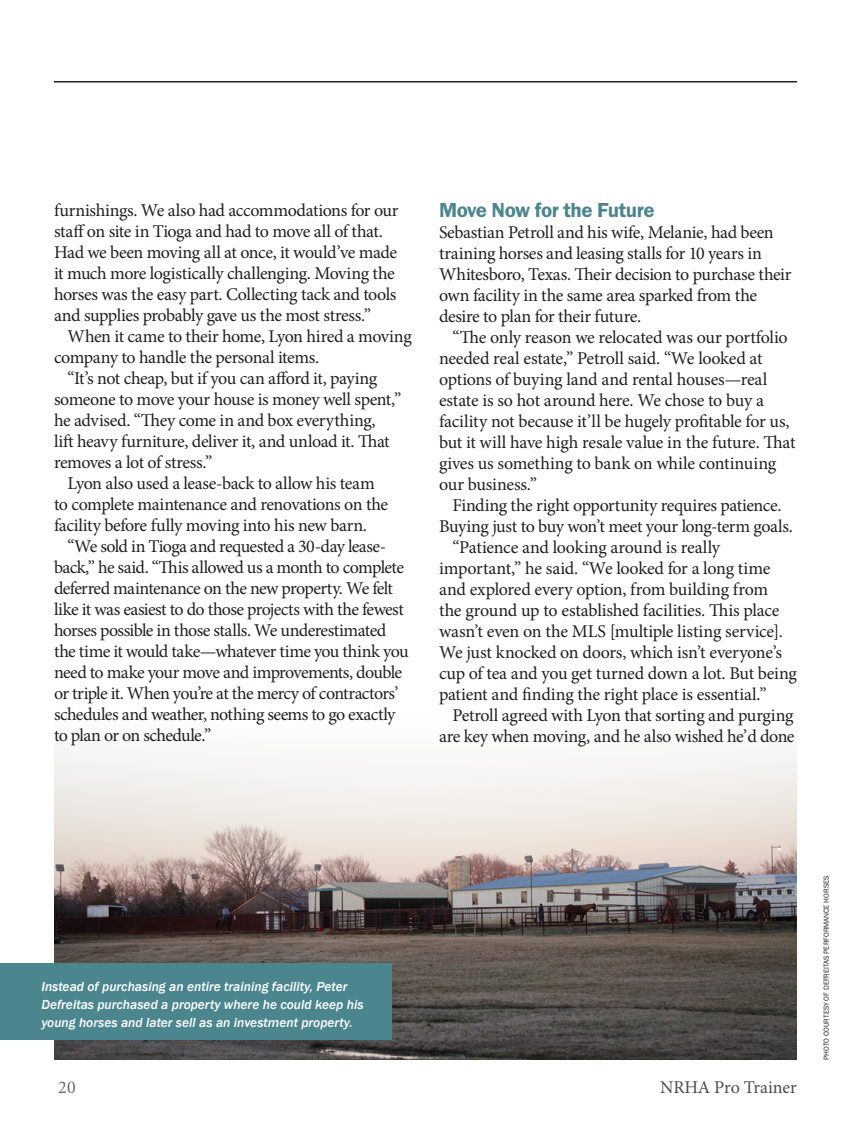
<style>
.page{position:relative;width:851px;height:1134px;background:#fff}
.page>*{position:absolute;margin:0;border:0;box-sizing:border-box;transform-origin:0 0}
.t1{font:21px "Franklin Gothic URW Dem";letter-spacing:-.025em;color:#4b868e}
.t2{font:18px/21px "Minion Pro";letter-spacing:-.025em;color:#231f20}
.t3{font:18px "Minion Pro";letter-spacing:-.045em;color:#231f20}
.t4{font:18px "Minion Pro";letter-spacing:-.005em;color:#4d4d4f}
.t5{font:18px "Minion Pro";color:#696a6c}
.t6{font:italic 500 13.5px/18px "Franklin Gothic";color:#fff}
.t7{font:7.5px "Franklin Gothic URW Boo";letter-spacing:-.005em;color:#231f20}
</style>
<div class="page">
<img style="left:54px;top:750px;width:742px;height:310px">
<div style="left:0;top:963px;width:392px;height:77px;background:#4b868e"></div>
<hr style="left:54px;top:81px;width:742px;height:2px;background:#231f20">
<p class="t2" style="left:54px;top:199px;width:346px">furnishings. We also had accommodations for our staff on site in Tioga and had to move all of that.<br>Had we been moving all at once, it would’ve made it much more logistically challenging. Moving the horses was the easy part. Collecting tack and tools and supplies probably gave us the most stress.”</p>
<p class="t2" style="left:68px;top:325px;width:346px">When it came to their home, Lyon hired a moving</p>
<p class="t2" style="left:54px;top:346px;width:267px">company to handle the personal items.</p>
<p class="t2" style="left:68px;top:367px;width:311px">“It’s not cheap, but if you can afford it, paying</p>
<p class="t2" style="left:54px;top:388px;width:349px">someone to move your house is money well spent,”</p>
<p class="t2" style="left:54px;top:409px;width:323px">he advised. “They come in and box everything,</p>
<p class="t2" style="left:54px;top:430px;width:337px">lift heavy furniture, deliver it, and unload it. That</p>
<p class="t2" style="left:54px;top:451px;width:160px">removes a lot of stress.”</p>
<p class="t2" style="left:68px;top:473px;width:309px">Lyon also used a lease-back to allow his team</p>
<p class="t2" style="left:54px;top:494px;width:336px">to complete maintenance and renovations on the</p>
<p class="t2" style="left:54px;top:515px;width:314px">facility before fully moving into his new barn.</p>
<p class="t2" style="left:68px;top:536px;width:320px">“We sold in Tioga and requested a 30-day lease-</p>
<p class="t2" style="left:54px;top:557px;width:351px">back,” he said. “This allowed us a month to complete</p>
<p class="t2" style="left:54px;top:578px;width:340px">deferred maintenance on the new property. We felt</p>
<p class="t2" style="left:54px;top:599px;width:351px">like it was easiest to do those projects with the fewest</p>
<p class="t2" style="left:54px;top:620px;width:334px">horses possible in those stalls. We underestimated</p>
<p class="t2" style="left:54px;top:641px;width:356px">the time it would take—whatever time you think you</p>
<p class="t2" style="left:54px;top:662px;width:349px">need to make your move and improvements, double</p>
<p class="t3" style="left:54px;top:681px;width:346px">or triple it. When you’re at the mercy of contractors’</p>
<p class="t2" style="left:54px;top:704px;width:343px">schedules and weather, nothing seems to go exactly</p>
<p class="t2" style="left:54px;top:725px;width:159px">to plan or on schedule.”</p>
<p class="t1" style="left:439px;top:197px;width:217px">Move Now for the Future</p>
<p class="t2" style="left:439px;top:221px;width:354px">Sebastian Petroll and his wife, Melanie, had been training horses and leasing stalls for 10 years in Whitesboro, Texas. Their decision to purchase their own facility in the same area sparked from the desire to plan for their future.</p>
<p class="t2" style="left:439px;top:326px;width:358px;text-indent:14px">“The only reason we relocated was our portfolio needed real estate,” Petroll said. “We looked at options of buying land and rental houses—real estate is so hot around here. We chose to buy a facility not because it’ll be hugely profitable for us, but it will have high resale value in the future. That gives us something to bank on while continuing our business.”</p>
<p class="t2" style="left:452px;top:494px;width:330px">Finding the right opportunity requires patience.</p>
<p class="t2" style="left:439px;top:515px;width:355px">Buying just to buy won’t meet your long-term goals.</p>
<p class="t2" style="left:452px;top:536px;width:269px">“Patience and looking around is really</p>
<p class="t2" style="left:439px;top:557px;width:333px">important,” he said. “We looked for a long time</p>
<p class="t2" style="left:439px;top:578px;width:330px">and explored every option, from building from</p>
<p class="t2" style="left:439px;top:599px;width:342px">the ground up to established facilities. This place</p>
<p class="t2" style="left:439px;top:620px;width:345px">wasn’t even on the MLS [multiple listing service].</p>
<p class="t2" style="left:439px;top:641px;width:344px">We just knocked on doors, which isn’t everyone’s</p>
<p class="t2" style="left:439px;top:662px;width:359px">cup of tea and you get turned down a lot. But being</p>
<p class="t2" style="left:439px;top:683px;width:329px">patient and finding the right place is essential.”</p>
<p class="t2" style="left:452px;top:704px;width:342px">Petroll agreed with Lyon that sorting and purging</p>
<p class="t2" style="left:439px;top:725px;width:357px">are key when moving, and he also wished he’d done</p>
<p class="t6" style="left:41px;top:977px;width:323px">Instead of purchasing an entire training facility, Peter<br>Defreitas purchased a property where he could keep his young horses and later sell as an investment property.</p>
<p class="t5" style="left:58px;top:1075px;width:19px">20</p>
<p class="t4" style="left:660px;top:1075px;width:138px">NRHA Pro Trainer</p>
<p class="t7" style="left:821px;top:1060px;width:185px;rotate:-90deg">PHOTO COURTESY OF DEFREITAS PERFORMANCE HORSES</p>
</div>
